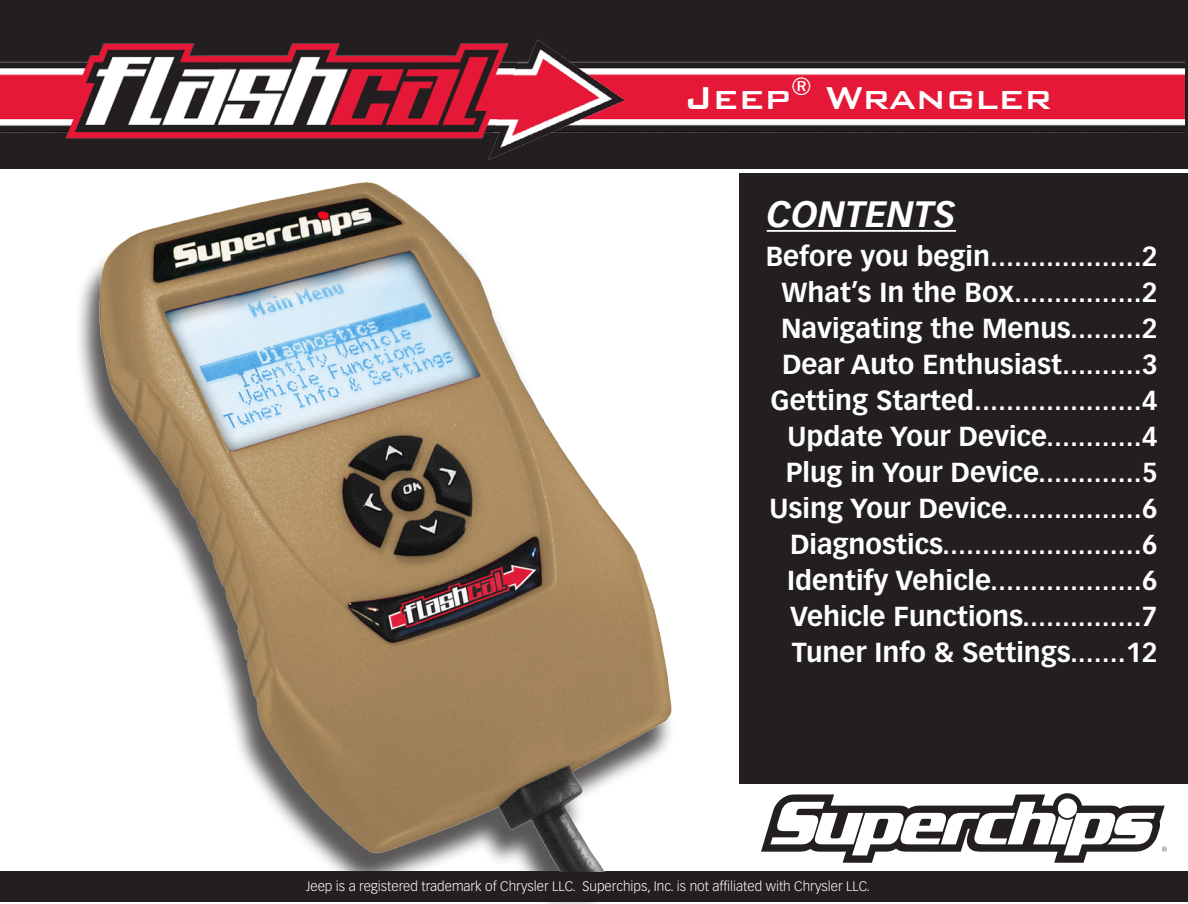
<style>
.page{position:relative;width:1188px;height:904px;background:#fff}
.page>*{position:absolute;margin:0;border:0;box-sizing:border-box;transform-origin:0 0}
.t1{font:700 42px "Bank Gothic FS";color:#fff}
.t2{font:italic 700 36px "Vectora LT Std";color:#fff}
.t3{font:700 27px/36px "Vectora LT Std";color:#fff;text-align:right}
.hint_bullet{font:300 13.5px "Vectora LT Std";color:#fff}
</style>
<div class="page">
<div style="left:0;top:870px;width:1188px;height:31px;background:#231f20"></div>
<div style="left:0;top:0;width:1188px;height:168px;background:#231f20"></div>
<img style="left:0;top:43px;width:1185px;height:96px">
<img style="left:483px;top:39px;width:146px;height:121px">
<div style="left:740px;top:173px;width:448px;height:610px;background:#231f20"></div>
<hr style="left:767px;top:230px;width:189px;height:2px;background:#fff">
<div style="left:74px;top:193px;width:601px;height:710px;background:#231f20"></div>
<img style="left:74px;top:182px;width:601px;height:688px">
<svg style="left:761px;top:793px;width:406px;height:69px"></svg>
<p class="t1" style="left:685px;top:76px;width:369px">Jeep<sup>®</sup> Wrangler</p>
<p class="t2" style="left:767px;top:193px;width:191px">CONTENTS</p>
<p class="t3" style="left:766px;top:238px;width:394px">Before you begin...................2<br>What’s In the Box................2<br>Navigating the Menus.........2<br>Dear Auto Enthusiast..........3<br>Getting Started.....................4<br>Update Your Device............4</p>
<p class="t3" style="left:786px;top:454px;width:373px">Plug in Your Device.............5</p>
<p class="t3" style="left:770px;top:490px;width:390px">Using Your Device.................6</p>
<p class="t3" style="left:790px;top:526px;width:369px">Diagnostics.........................6</p>
<p class="t3" style="left:787px;top:562px;width:372px">Identify Vehicle...................6</p>
<p class="t3" style="left:790px;top:598px;width:369px">Vehicle Functions...............7</p>
<p class="t3" style="left:792px;top:634px;width:368px">Tuner Info &amp; Settings.......12</p>
<p class="hint_bullet" style="left:306px;top:878px;width:565px">Jeep is a registered trademark of Chrysler LLC. Superchips, Inc. is not affiliated with Chrysler LLC.</p>
</div>
